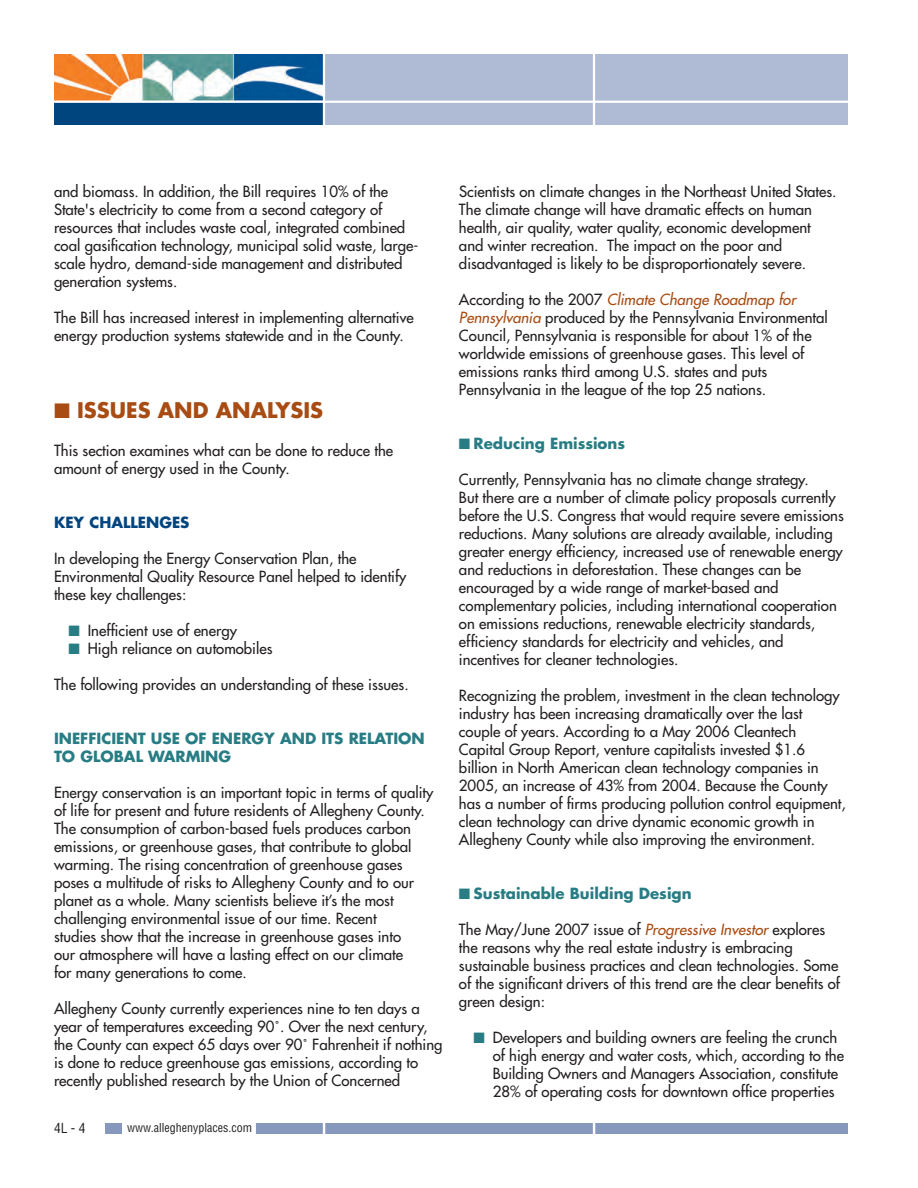
<style>
.page{position:relative;width:918px;height:1188px;background:#fff}
.page>*{position:absolute;margin:0;border:0;box-sizing:border-box;transform-origin:0 0}
.t1{font:700 21px "Futura Std";color:#a84c13}
.t2{font:500 15px/18px "Futura Std";color:#231f20}
.t3{font:700 15px/18px "Futura Std";color:#287d84}
.t4{font:700 15px "Futura Std";color:#01457f}
.t5{font:condensed 13.5px "Helvetica";color:#231f20}
.t6{font:condensed 12px "Helvetica";color:#231f20}
.s1{color:#287d84}
.s2{font-style:italic;color:#a84c13}
</style>
<div class="page">
<div style="left:54px;top:101px;width:270px;height:24px;background:#01457f"></div>
<div style="left:324px;top:54px;width:524px;height:71px;background:#afbad4"></div>
<img style="left:54px;top:54px;width:269px;height:47px">
<div style="left:256px;top:1124px;width:592px;height:10px;background:#8798bd"></div>
<hr style="left:593px;top:52px;width:2px;height:75px;background:#fff">
<svg style="left:323px;top:1124px;width:2px;height:10px"></svg>
<hr style="left:323px;top:52px;width:2px;height:76px;background:#fff">
<hr style="left:53px;top:101px;width:805px;height:2px;background:#fff">
<svg style="left:593px;top:1124px;width:2px;height:10px"></svg>
<div style="left:105px;top:1124px;width:17px;height:10px;background:#8798bd"></div>
<p class="t2" style="left:54px;top:184px;width:366px">and biomass. In addition, the Bill requires 10% of the State's electricity to come from a second category of resources that includes waste coal, integrated combined coal gasification technology, municipal solid waste, large&shy;scale hydro, demand-side management and distributed generation systems.</p>
<p class="t2" style="left:54px;top:310px;width:361px">The Bill has increased interest in implementing alternative energy production systems statewide and in the County.</p>
<h1 class="t1" style="left:54px;top:401px;width:271px">■ ISSUES AND ANALYSIS</h1>
<p class="t2" style="left:54px;top:443px;width:341px">This section examines what can be done to reduce the amount of energy used in the County.</p>
<p class="t4" style="left:54px;top:516px;width:137px">KEY CHALLENGES</p>
<p class="t2" style="left:54px;top:551px;width:354px">In developing the Energy Conservation Plan, the<br>Environmental Quality Resource Panel helped to identify these key challenges:</p>
<p class="t2" style="left:69px;top:623px;width:170px"><span class="s1">■</span> Inefficient use of energy</p>
<p class="t2" style="left:69px;top:641px;width:205px"><span class="s1">■</span> High reliance on automobiles</p>
<p class="t2" style="left:54px;top:677px;width:356px">The following provides an understanding of these issues.</p>
<p class="t3" style="left:54px;top:731px;width:372px">INEFFICIENT USE OF ENERGY AND ITS RELATION<br>TO GLOBAL WARMING</p>
<p class="t2" style="left:54px;top:785px;width:381px">Energy conservation is an important topic in terms of quality of life for present and future residents of Allegheny County.<br>The consumption of carbon-based fuels produces carbon emissions, or greenhouse gases, that contribute to global warming. The rising concentration of greenhouse gases poses a multitude of risks to Allegheny County and to our planet as a whole. Many scientists believe it’s the most challenging environmental issue of our time. Recent<br>studies show that the increase in greenhouse gases into<br>our atmosphere will have a lasting effect on our climate<br>for many generations to come.</p>
<p class="t2" style="left:54px;top:1001px;width:390px">Allegheny County currently experiences nine to ten days a year of temperatures exceeding 90˚. Over the next century, the County can expect 65 days over 90˚ Fahrenheit if nothing is done to reduce greenhouse gas emissions, according to recently published research by the Union of Concerned</p>
<p class="t5" style="left:54px;top:1123px;width:33px">4L-4</p>
<p class="t6" style="left:127px;top:1123px;width:126px">www.alleghenyplaces.com</p>
<p class="t2" style="left:459px;top:184px;width:379px">Scientists on climate changes in the Northeast United States.<br>The climate change will have dramatic effects on human health, air quality, water quality, economic development and winter recreation. The impact on the poor and disadvantaged is likely to be disproportionately severe.</p>
<p class="t2" style="left:459px;top:292px;width:370px">According to the 2007 <span class="s2">Climate Change Roadmap for Pennsylvania</span> produced by the Pennsylvania Environmental Council, Pennsylvania is responsible for about 1% of the worldwide emissions of greenhouse gases. This level of emissions ranks third among U.S. states and puts Pennsylvania in the league of the top 25 nations.</p>
<p class="t3" style="left:459px;top:436px;width:168px">■ Reducing Emissions</p>
<p class="t2" style="left:459px;top:472px;width:386px">Currently, Pennsylvania has no climate change strategy.<br>But there are a number of climate policy proposals currently before the U.S. Congress that would require severe emissions reductions. Many solutions are already available, including greater energy efficiency, increased use of renewable energy and reductions in deforestation. These changes can be encouraged by a wide range of market-based and complementary policies, including international cooperation on emissions reductions, renewable electricity standards, efficiency standards for electricity and vehicles, and incentives for cleaner technologies.</p>
<p class="t2" style="left:459px;top:688px;width:388px">Recognizing the problem, investment in the clean technology industry has been increasing dramatically over the last couple of years. According to a May 2006 Cleantech<br>Capital Group Report, venture capitalists invested $1.6 billion in North American clean technology companies in 2005, an increase of 43% from 2004. Because the County has a number of firms producing pollution control equipment, clean technology can drive dynamic economic growth in Allegheny County while also improving the environment.</p>
<p class="t3" style="left:459px;top:886px;width:234px">■ Sustainable Building Design</p>
<p class="t2" style="left:459px;top:922px;width:383px">The May/June 2007 issue of <span class="s2">Progressive Investor</span> explores the reasons why the real estate industry is embracing sustainable business practices and clean technologies. Some of the significant drivers of this trend are the clear benefits of green design:</p>
<p class="t2" style="left:493px;top:1030px;width:353px;text-indent:-19px"><span class="s1">■</span> Developers and building owners are feeling the crunch of high energy and water costs, which, according to the Building Owners and Managers Association, constitute 28% of operating costs for downtown office properties</p>
</div>
